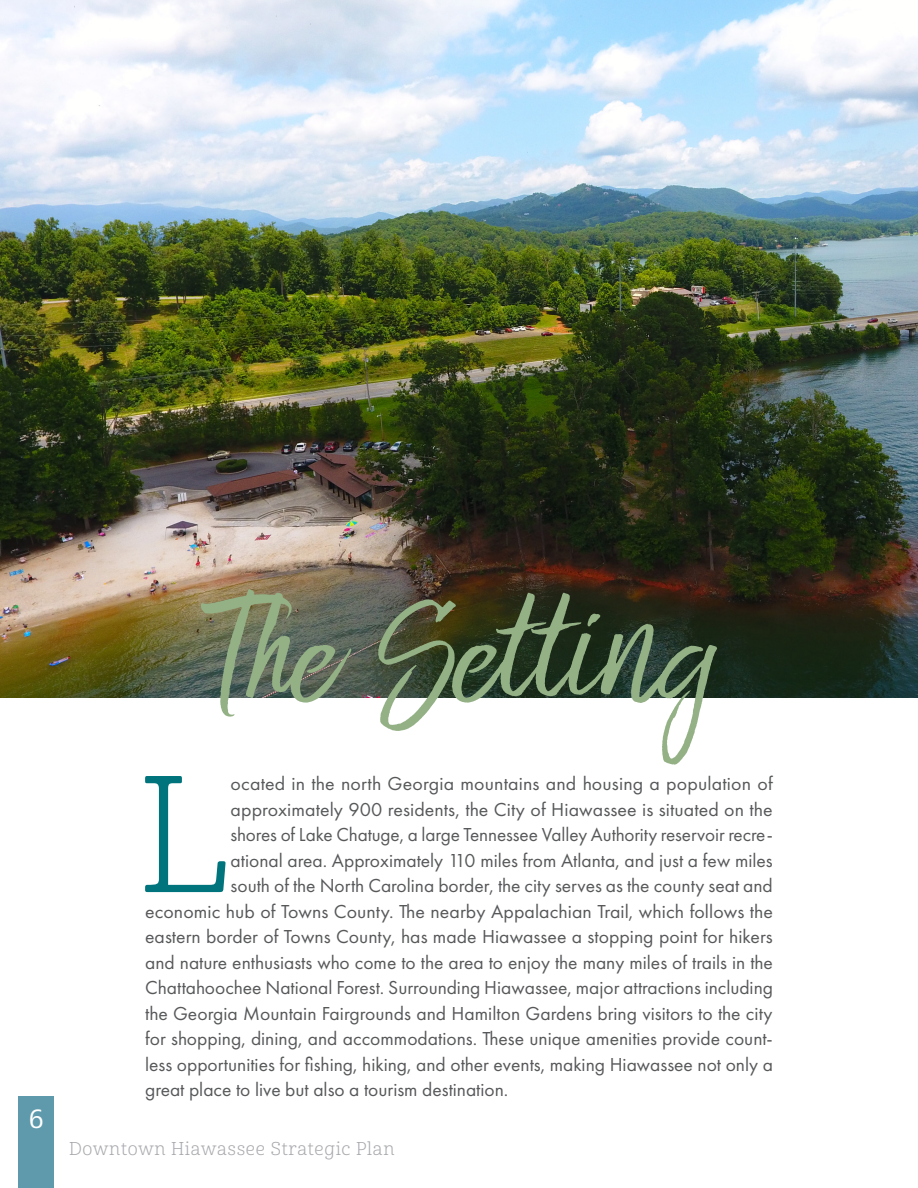
<style>
.page{position:relative;width:918px;height:1188px;background:#fff}
.page>*{position:absolute;margin:0;border:0;box-sizing:border-box;transform-origin:0 0}
.t1{font:160.8px "Cabrito Nor Boo";color:#00747c}
.t2{font:25.5px "Cabrito Nor Med";color:#fff}
.t3{font:19.5px "Futura PT";color:#57585a}
.t4{font:18px "Cabrito Nor Boo";letter-spacing:.04em;color:#a8a9ad}
</style>
<div class="page">
<div style="left:19px;top:1096px;width:35px;height:92px;background:#5e9aac"></div>
<img style="left:0;top:0;width:918px;height:698px">
<svg style="left:201px;top:589px;width:516px;height:176px"></svg>
<h2 class="t2" style="left:29px;top:1104px;width:16px">6</h2>
<h1 class="t1" style="left:138px;top:738px;width:94px">L</h1>
<p class="t3" style="left:231px;top:772px;width:544px">ocated in the north Georgia mountains and housing a population of</p>
<p class="t3" style="left:231px;top:798px;width:544px">approximately 900 residents, the City of Hiawassee is situated on the</p>
<p class="t3" style="left:231px;top:823px;width:544px">shores of Lake Chatuge, a large Tennessee Valley Authority reservoir recre-</p>
<p class="t3" style="left:231px;top:849px;width:544px">ational area. Approximately 110 miles from Atlanta, and just a few miles</p>
<p class="t3" style="left:231px;top:874px;width:544px">south of the North Carolina border, the city serves as the county seat and</p>
<p class="t3" style="left:145px;top:900px;width:629px">economic hub of Towns County. The nearby Appalachian Trail, which follows the</p>
<p class="t3" style="left:145px;top:925px;width:629px">eastern border of Towns County, has made Hiawassee a stopping point for hikers</p>
<p class="t3" style="left:145px;top:951px;width:629px">and nature enthusiasts who come to the area to enjoy the many miles of trails in the</p>
<p class="t3" style="left:145px;top:976px;width:629px">Chattahoochee National Forest. Surrounding Hiawassee, major attractions including</p>
<p class="t3" style="left:145px;top:1002px;width:629px">the Georgia Mountain Fairgrounds and Hamilton Gardens bring visitors to the city</p>
<p class="t3" style="left:145px;top:1027px;width:629px">for shopping, dining, and accommodations. These unique amenities provide count-</p>
<p class="t3" style="left:145px;top:1053px;width:629px">less opportunities for fishing, hiking, and other events, making Hiawassee not only a</p>
<p class="t3" style="left:145px;top:1078px;width:365px">great place to live but also a tourism destination.</p>
<p class="t4" style="left:69px;top:1137px;width:327px">Downtown Hiawassee Strategic Plan</p>
</div>
